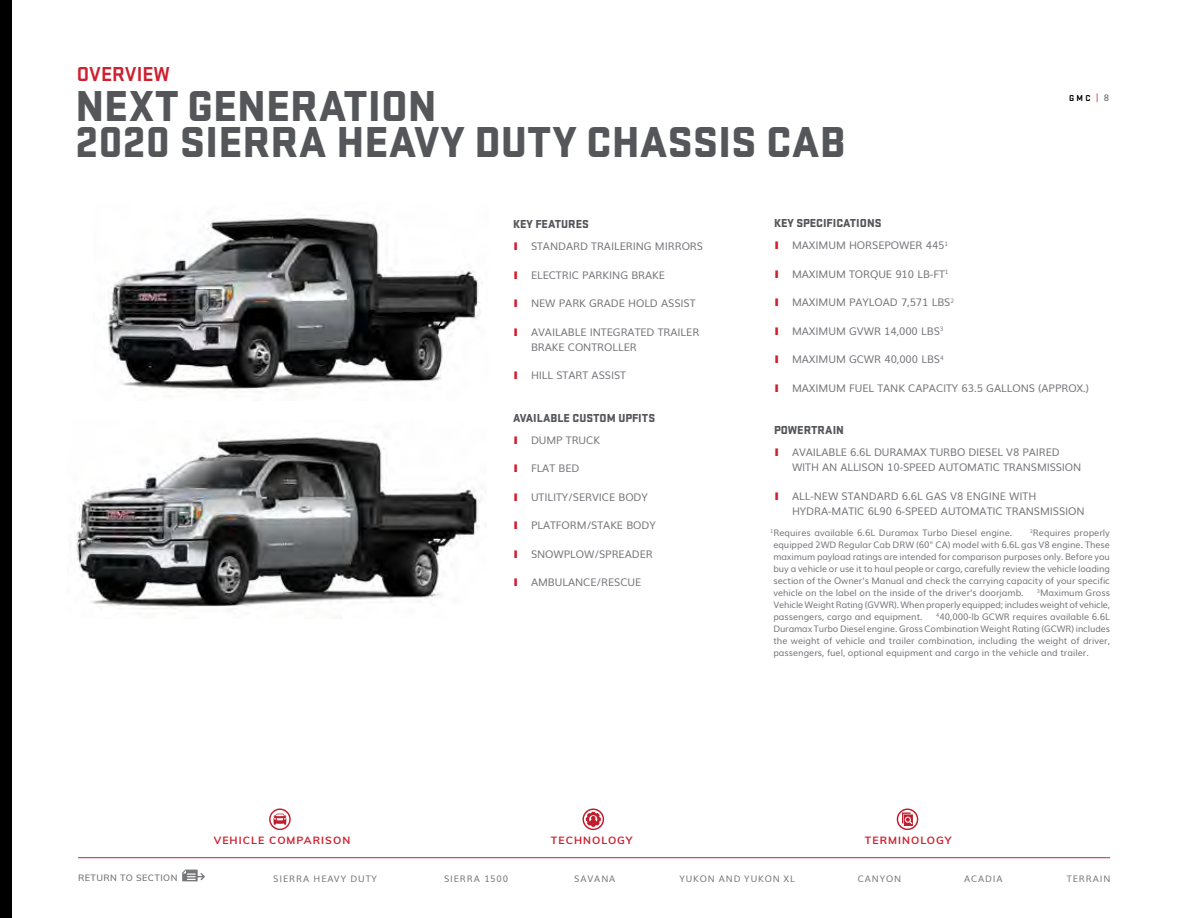
<style>
.page{position:relative;width:1188px;height:918px;background:#fff}
.page>*{position:absolute;margin:0;border:0;box-sizing:border-box;transform-origin:0 0}
.t1{font:900 45px/36px "Stratum GMC";color:#54565a}
.t2{font:700 21px "Stratum GMC";color:#ce202f}
.t3{font:900 12px "Stratum GMC";color:#54565a}
.t4{font:10.5px/15px "Muli";letter-spacing:-.005em;color:#76777b}
.t5{font:700 10.5px "Muli";letter-spacing:.1em;color:#ce202f}
.t6{font:9px/12px "Muli";color:#76777b;text-align:justify}
.t7{font:9px "Muli";letter-spacing:.1em;color:#76777b}
.t8{font:600 9px "Muli";letter-spacing:.05em;color:#76777b}
.t9{font:700 8.85px "Stratum GMC";color:#000}
.s1{font-family:"Muli";font-weight:400;color:#54565a}
.s2{font-family:"Stratum GMC";font-weight:900;font-size:11.4px;color:#ce202f}
</style>
<div class="page">
<div style="left:0;top:0;width:11px;height:918px;background:#000"></div>
<img style="left:107px;top:215px;width:373px;height:177px">
<img style="left:76px;top:437px;width:406px;height:174px">
<svg style="left:182px;top:870px;width:23px;height:11px"></svg>
<svg style="left:269px;top:808px;width:22px;height:22px"></svg>
<svg style="left:583px;top:808px;width:21px;height:22px"></svg>
<svg style="left:897px;top:808px;width:21px;height:22px"></svg>
<hr style="left:78px;top:857px;width:1032px;height:1px;background:#ce202f">
<h2 class="t2" style="left:77px;top:60px;width:95px">OVERVIEW</h2>
<h1 class="t1" style="left:75px;top:85px;width:772px">NEXT GENERATION<br>2020 SIERRA HEAVY DUTY CHASSIS CAB</h1>
<p class="t9" style="left:1069px;top:92px;width:42px">GMC<sup>︱</sup><span class="s1">8</span></p>
<h3 class="t3" style="left:513px;top:216px;width:77px">KEY FEATURES</h3>
<p class="t4" style="left:513px;top:238px;width:192px"><span class="s2">I</span> STANDARD TRAILERING MIRRORS</p>
<p class="t4" style="left:513px;top:267px;width:154px"><span class="s2">I</span> ELECTRIC PARKING BRAKE</p>
<p class="t4" style="left:513px;top:295px;width:184px"><span class="s2">I</span> NEW PARK GRADE HOLD ASSIST</p>
<p class="t4" style="left:531px;top:324px;width:170px;text-indent:-18px"><span class="s2">I</span> AVAILABLE INTEGRATED TRAILER<br>BRAKE CONTROLLER</p>
<p class="t4" style="left:513px;top:367px;width:115px"><span class="s2">I</span> HILL START ASSIST</p>
<h3 class="t3" style="left:513px;top:409px;width:144px">AVAILABLE CUSTOM UPFITS</h3>
<p class="t4" style="left:513px;top:432px;width:89px"><span class="s2">I</span> DUMP TRUCK</p>
<p class="t4" style="left:513px;top:460px;width:68px"><span class="s2">I</span> FLAT BED</p>
<p class="t4" style="left:513px;top:489px;width:136px"><span class="s2">I</span> UTILITY/SERVICE BODY</p>
<p class="t4" style="left:513px;top:517px;width:144px"><span class="s2">I</span> PLATFORM/STAKE BODY</p>
<p class="t4" style="left:513px;top:546px;width:141px"><span class="s2">I</span> SNOWPLOW/SPREADER</p>
<p class="t4" style="left:513px;top:574px;width:130px"><span class="s2">I</span> AMBULANCE/RESCUE</p>
<h3 class="t3" style="left:774px;top:215px;width:109px">KEY SPECIFICATIONS</h3>
<p class="t4" style="left:774px;top:237px;width:176px"><span class="s2">I</span> MAXIMUM HORSEPOWER 445<sup>1</sup></p>
<p class="t4" style="left:774px;top:266px;width:176px"><span class="s2">I</span> MAXIMUM TORQUE 910 LB-FT<sup>1</sup></p>
<p class="t4" style="left:774px;top:294px;width:182px"><span class="s2">I</span> MAXIMUM PAYLOAD 7,571 LBS<sup>2</sup></p>
<p class="t4" style="left:774px;top:323px;width:171px"><span class="s2">I</span> MAXIMUM GVWR 14,000 LBS<sup>3</sup></p>
<p class="t4" style="left:774px;top:351px;width:171px"><span class="s2">I</span> MAXIMUM GCWR 40,000 LBS<sup>4</sup></p>
<p class="t4" style="left:774px;top:380px;width:317px"><span class="s2">I</span> MAXIMUM FUEL TANK CAPACITY 63.5 GALLONS (APPROX.)</p>
<h3 class="t3" style="left:774px;top:422px;width:71px">POWERTRAIN</h3>
<p class="t4" style="left:792px;top:444px;width:291px;text-indent:-18px"><span class="s2">I</span> AVAILABLE 6.6L DURAMAX TURBO DIESEL V8 PAIRED<br>WITH AN ALLISON 10-SPEED AUTOMATIC TRANSMISSION</p>
<p class="t4" style="left:792px;top:488px;width:294px;text-indent:-18px"><span class="s2">I</span> ALL-NEW STANDARD 6.6L GAS V8 ENGINE WITH<br>HYDRA-MATIC 6L90 6-SPEED AUTOMATIC TRANSMISSION</p>
<p class="t6" style="left:770px;top:526px;width:244px"><sup>1</sup>Requires available 6.6L Duramax Turbo Diesel engine.</p>
<p class="t6" style="left:773px;top:526px;width:338px;text-indent:256px"><sup>2</sup>Requires properly equipped 2WD Regular Cab DRW (60" CA) model with 6.6L gas V8 engine. These maximum payload ratings are intended for comparison purposes only. Before you buy a vehicle or use it to haul people or cargo, carefully review the vehicle loading section of the Owner’s Manual and check the carrying capacity of your specific vehicle on the label on the inside of the driver’s doorjamb.</p>
<p class="t6" style="left:773px;top:586px;width:338px;text-indent:263px"><sup>3</sup>Maximum Gross Vehicle Weight Rating (GVWR). When properly equipped; includes weight of vehicle, passengers, cargo and equipment.</p>
<p class="t6" style="left:773px;top:610px;width:338px;text-indent:163px"><sup>4</sup>40,000-lb GCWR requires available 6.6L Duramax Turbo Diesel engine. Gross Combination Weight Rating (GCWR) includes the weight of vehicle and trailer combination, including the weight of driver, passengers, fuel, optional equipment and cargo in the vehicle and trailer.</p>
<p class="t5" style="left:214px;top:832px;width:138px">VEHICLE COMPARISON</p>
<p class="t5" style="left:551px;top:832px;width:83px">TECHNOLOGY</p>
<p class="t5" style="left:865px;top:832px;width:88px">TERMINOLOGY</p>
<p class="t7" style="left:679px;top:871px;width:117px">YUKON AND YUKON XL</p>
<p class="t8" style="left:78px;top:871px;width:101px">RETURN TO SECTION</p>
<p class="t7" style="left:273px;top:871px;width:105px">SIERRA HEAVY DUTY</p>
<p class="t7" style="left:444px;top:871px;width:66px">SIERRA 1500</p>
<p class="t6" style="left:574px;top:872px;width:43px">SAVANA</p>
<p class="t6" style="left:858px;top:872px;width:45px">CANYON</p>
<p class="t6" style="left:964px;top:872px;width:40px">ACADIA</p>
<p class="t7" style="left:1067px;top:871px;width:45px">TERRAIN</p>
</div>
